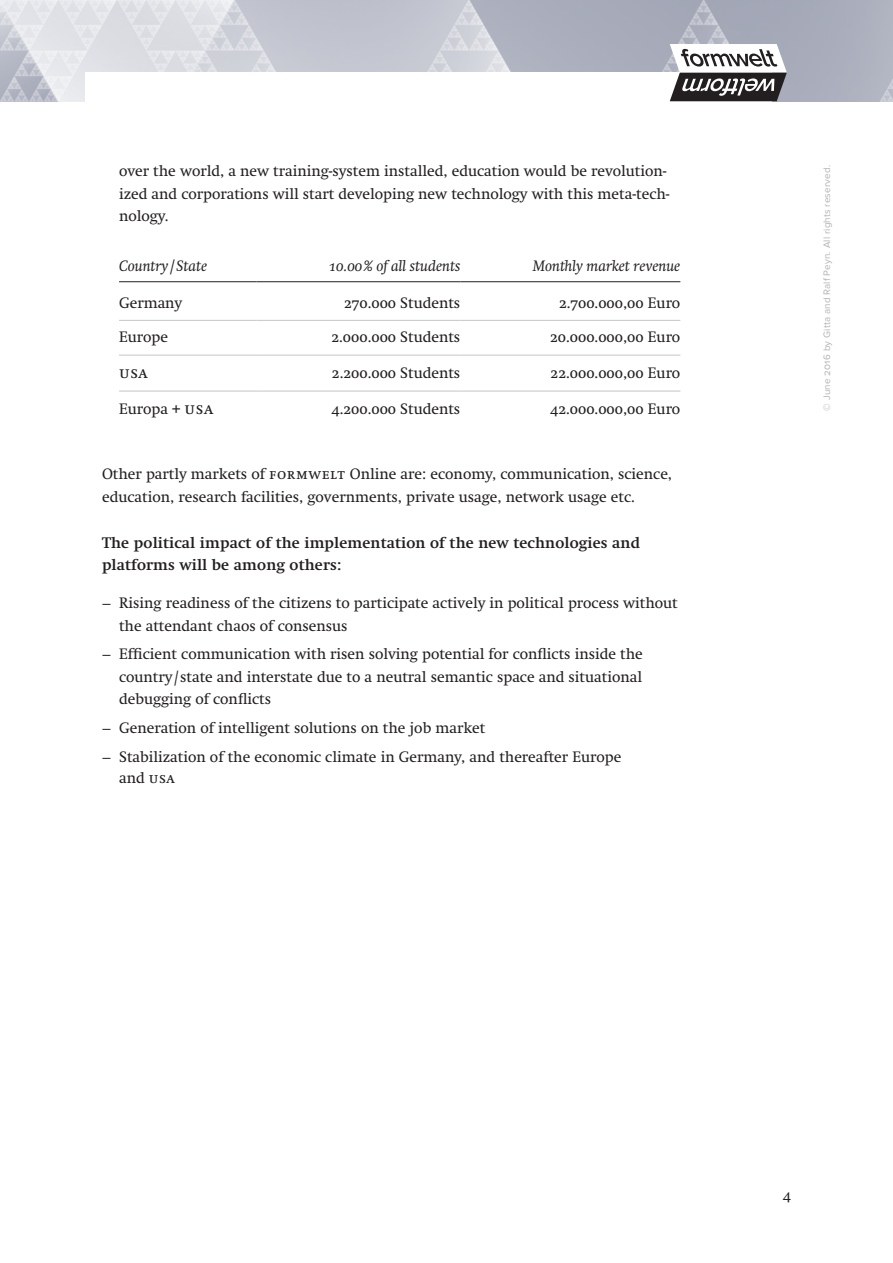
<style>
.page{position:relative;width:893px;height:1263px;background:#fff}
.page>*{position:absolute;margin:0;border:0;box-sizing:border-box;transform-origin:0 0}
.t1{font:16.5px "Swift";color:#231f20}
.t2{font:15px/22.5px "Swift";color:#231f20}
.t3{font:700 15px/22.5px "Swift";letter-spacing:.01em;color:#231f20}
.t4{font:italic 15px "Swift";color:#231f20}
.t5{font:9.75px "Proxima Nova";letter-spacing:.02em;color:#b2b3b7}
.s1{font-size:16.5px}
.s2{font-family:"Proxima Nova"}
</style>
<div class="page">
<img style="left:0;top:0;width:893px;height:101px">
<svg style="left:0;top:0;width:13px;height:92px"></svg>
<svg style="left:670px;top:44px;width:117px;height:57px"></svg>
<hr style="left:119px;top:281px;width:137px;height:1px;background:#231f20">
<hr style="left:256px;top:281px;width:204px;height:1px;background:#231f20">
<hr style="left:460px;top:281px;width:220px;height:1px;background:#231f20">
<hr style="left:119px;top:320px;width:137px;height:1px;background:#c4c5cc">
<hr style="left:256px;top:320px;width:204px;height:1px;background:#c4c5cc">
<hr style="left:460px;top:320px;width:220px;height:1px;background:#c4c5cc">
<hr style="left:119px;top:355px;width:137px;height:1px;background:#c4c5cc">
<hr style="left:256px;top:355px;width:204px;height:1px;background:#c4c5cc">
<hr style="left:460px;top:355px;width:220px;height:1px;background:#c4c5cc">
<hr style="left:119px;top:391px;width:137px;height:1px;background:#c4c5cc">
<hr style="left:256px;top:391px;width:204px;height:1px;background:#c4c5cc">
<hr style="left:460px;top:391px;width:220px;height:1px;background:#c4c5cc">
<p class="t2" style="left:119px;top:160px;width:552px">over the world, a new training-system installed, education would be revolution&shy;ized and corporations will start developing new technology with this meta-tech&shy;nology.</p>
<p class="t4" style="left:119px;top:257px;width:90px">Country / State</p>
<p class="t4" style="left:329px;top:257px;width:133px">10.00% of all students</p>
<p class="t4" style="left:533px;top:257px;width:149px">Monthly market revenue</p>
<p class="t2" style="left:119px;top:291px;width:65px">Germany</p>
<p class="t2" style="left:344px;top:291px;width:118px">270.000 Students</p>
<p class="t2" style="left:559px;top:291px;width:123px">2.700.000,00 Euro</p>
<p class="t2" style="left:119px;top:326px;width:51px">Europe</p>
<p class="t2" style="left:331px;top:326px;width:130px">2.000.000 Students</p>
<p class="t2" style="left:550px;top:326px;width:132px">20.000.000,00 Euro</p>
<p class="t1" style="left:119px;top:363px;width:30px">USA</p>
<p class="t2" style="left:332px;top:362px;width:130px">2.200.000 Students</p>
<p class="t2" style="left:551px;top:362px;width:131px">22.000.000,00 Euro</p>
<p class="t2" style="left:119px;top:398px;width:96px">Europa + <span class="s1">USA</span></p>
<p class="t2" style="left:332px;top:398px;width:130px">4.200.000 Students</p>
<p class="t2" style="left:550px;top:398px;width:132px">42.000.000,00 Euro</p>
<p class="t2" style="left:102px;top:463px;width:572px">Other partly markets of FORMWELT Online are: economy, communication, science, education, research facilities, governments, private usage, network usage etc.</p>
<p class="t3" style="left:102px;top:531px;width:540px">The political impact of the implementation of the new technologies and platforms will be among others:</p>
<p class="t2" style="left:119px;top:592px;width:560px;text-indent:-17px"><span class="s2">―</span> Rising readiness of the citizens to participate actively in political process without the attendant chaos of consensus</p>
<p class="t2" style="left:119px;top:643px;width:525px;text-align:justify;text-indent:-17px"><span class="s2">―</span> Efficient communication with risen solving potential for conflicts inside the country/ state and interstate due to a neutral semantic space and situational debugging of conflicts</p>
<p class="t2" style="left:102px;top:714px;width:521px;line-height:28.8px"><span class="s2">―</span> Generation of intelligent solutions on the job market<br><span class="s2">―</span> Stabilization of the economic climate in Germany, and thereafter Europe</p>
<p class="t2" style="left:119px;top:767px;width:57px">and USA</p>
<p class="t5" style="left:821px;top:410px;width:247px;rotate:-90deg">© June 2016 by Gitta and Ralf Peyn. All rights reserved.</p>
<p class="t2" style="left:783px;top:1184px;width:10px">4</p>
</div>
